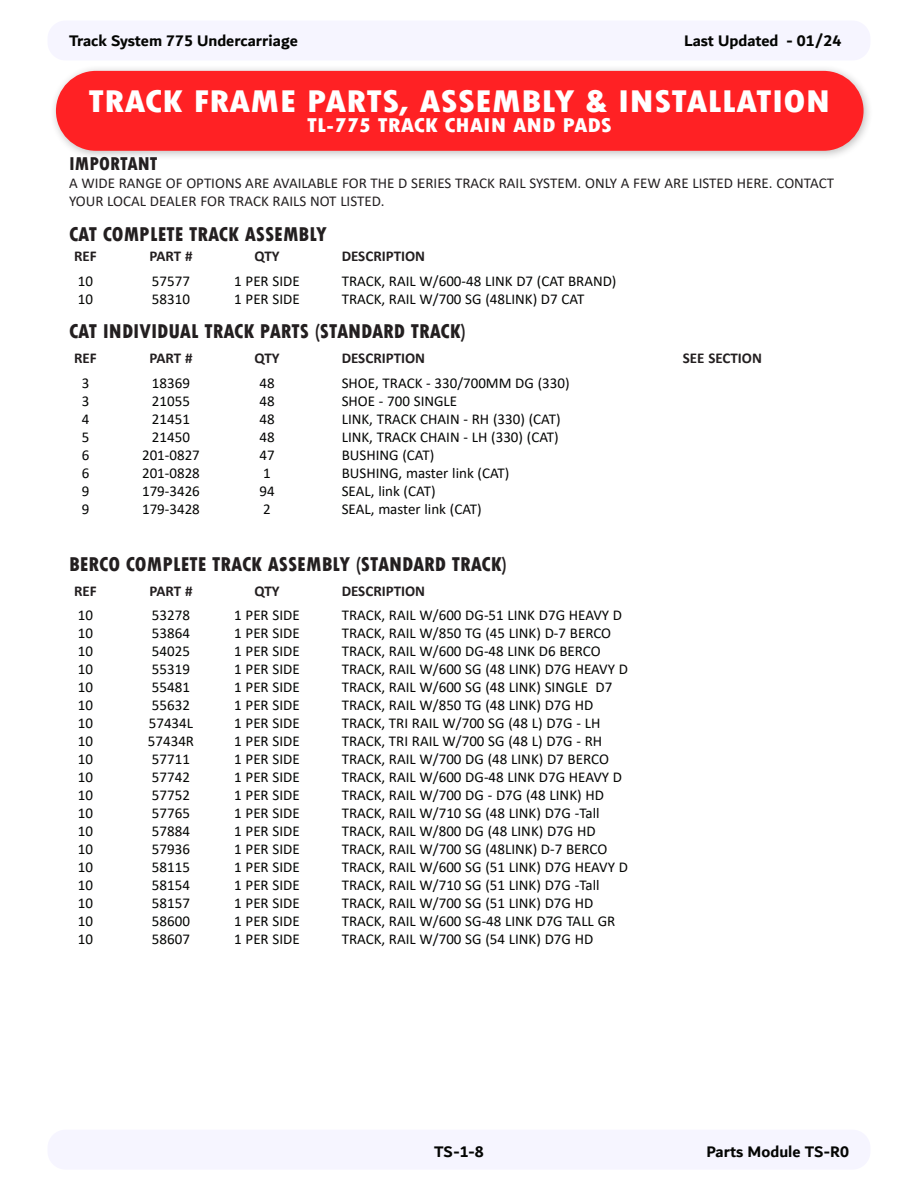
<style>
.page{position:relative;width:918px;height:1188px;background:#fff}
.page>*{position:absolute;margin:0;border:0;box-sizing:border-box;transform-origin:0 0}
.Heading_-_Parts_List{font:800 condensed 33px "Tw Cen";color:#fff;scale:1.2 1}
.Heading_-_Column{font:800 condensed 21px "Tw Cen";color:#231f20}
.Heading_-_Parts_List-2{font:800 condensed 21px "Tw Cen";color:#fff;scale:1.2 1}
.t1{font:800 condensed 19.5px "Tw Cen";color:#231f20}
.t2{font:700 16.5px "Dubai";color:#040503}
.t3{font:15px "Calibri";color:#040503}
.t4{font:15px "Calibri";color:#040504}
.t5{font:15px/18px "Calibri";color:#231f20}
.Heading_-_Column-2{font:700 15px "Calibri";color:#231f20}
</style>
<div class="page">
<div style="left:48px;top:21px;width:822px;height:39px;background:#f6f5ff;border-radius:18px"></div>
<div style="left:48px;top:1130px;width:822px;height:40px;background:#f6f5ff;border-radius:18px"></div>
<div style="left:50px;top:65px;width:824px;height:96px;background:#231f20;opacity:.28"></div>
<div style="left:56px;top:71px;width:808px;height:80px;background:#ff2124;border-radius:40px"></div>
<p class="t2" style="left:69px;top:31px;width:230px">Track System 775 Undercarriage</p>
<p class="t2" style="left:684px;top:31px;width:159px">Last Updated - 01/24</p>
<p class="Heading_-_Parts_List" style="left:89px;top:82px;width:620px">TRACK FRAME PARTS, ASSEMBLY &amp; INSTALLATION</p>
<p class="Heading_-_Parts_List-2" style="left:307px;top:113px;width:256px">TL-775 TRACK CHAIN AND PADS</p>
<p class="t1" style="left:69px;top:153px;width:90px">IMPORTANT</p>
<p class="t5" style="left:69px;top:174px;width:767px">A WIDE RANGE OF OPTIONS ARE AVAILABLE FOR THE D SERIES TRACK RAIL SYSTEM. ONLY A FEW ARE LISTED HERE. CONTACT<br>YOUR LOCAL DEALER FOR TRACK RAILS NOT LISTED.</p>
<p class="Heading_-_Column" style="left:69px;top:222px;width:260px">CAT COMPLETE TRACK ASSEMBLY</p>
<p class="Heading_-_Column-2" style="left:74px;top:246px;width:24px">REF</p>
<p class="Heading_-_Column-2" style="left:150px;top:246px;width:44px">PART #</p>
<p class="Heading_-_Column-2" style="left:254px;top:246px;width:27px">QTY</p>
<p class="Heading_-_Column-2" style="left:342px;top:246px;width:85px">DESCRIPTION</p>
<p class="t3" style="left:78px;top:271px;width:17px">10</p>
<p class="t3" style="left:152px;top:271px;width:40px">57577</p>
<p class="t3" style="left:234px;top:271px;width:67px">1 PER SIDE</p>
<p class="t3" style="left:342px;top:271px;width:276px">TRACK, RAIL W/600-48 LINK D7 (CAT BRAND)</p>
<p class="t3" style="left:78px;top:289px;width:17px">10</p>
<p class="t3" style="left:152px;top:289px;width:40px">58310</p>
<p class="t3" style="left:234px;top:289px;width:67px">1 PER SIDE</p>
<p class="t3" style="left:342px;top:289px;width:244px">TRACK, RAIL W/700 SG (48LINK) D7 CAT</p>
<p class="Heading_-_Column" style="left:69px;top:319px;width:398px">CAT INDIVIDUAL TRACK PARTS (STANDARD TRACK)</p>
<p class="Heading_-_Column-2" style="left:74px;top:348px;width:24px">REF</p>
<p class="Heading_-_Column-2" style="left:150px;top:348px;width:44px">PART #</p>
<p class="Heading_-_Column-2" style="left:254px;top:348px;width:27px">QTY</p>
<p class="Heading_-_Column-2" style="left:342px;top:348px;width:85px">DESCRIPTION</p>
<p class="Heading_-_Column-2" style="left:683px;top:348px;width:81px">SEE SECTION</p>
<p class="t4" style="left:82px;top:373px;width:9px">3</p>
<p class="t4" style="left:152px;top:373px;width:40px">18369</p>
<p class="t4" style="left:259px;top:373px;width:17px">48</p>
<p class="t4" style="left:342px;top:373px;width:229px">SHOE, TRACK - 330/700MM DG (330)</p>
<p class="t4" style="left:82px;top:391px;width:9px">3</p>
<p class="t4" style="left:152px;top:391px;width:40px">21055</p>
<p class="t4" style="left:259px;top:391px;width:17px">48</p>
<p class="t4" style="left:342px;top:391px;width:117px">SHOE - 700 SINGLE</p>
<p class="t4" style="left:82px;top:409px;width:9px">4</p>
<p class="t4" style="left:152px;top:409px;width:40px">21451</p>
<p class="t4" style="left:259px;top:409px;width:17px">48</p>
<p class="t4" style="left:342px;top:409px;width:220px">LINK, TRACK CHAIN - RH (330) (CAT)</p>
<p class="t4" style="left:82px;top:427px;width:9px">5</p>
<p class="t4" style="left:152px;top:427px;width:40px">21450</p>
<p class="t4" style="left:259px;top:427px;width:17px">48</p>
<p class="t4" style="left:342px;top:427px;width:219px">LINK, TRACK CHAIN - LH (330) (CAT)</p>
<p class="t4" style="left:82px;top:445px;width:9px">6</p>
<p class="t4" style="left:142px;top:445px;width:59px">201-0827</p>
<p class="t4" style="left:259px;top:445px;width:17px">47</p>
<p class="t4" style="left:342px;top:445px;width:94px">BUSHING (CAT)</p>
<p class="t4" style="left:82px;top:463px;width:9px">6</p>
<p class="t4" style="left:142px;top:463px;width:59px">201-0828</p>
<p class="t4" style="left:263px;top:463px;width:9px">1</p>
<p class="t4" style="left:342px;top:463px;width:169px">BUSHING, master link (CAT)</p>
<p class="t4" style="left:82px;top:481px;width:9px">9</p>
<p class="t4" style="left:142px;top:481px;width:59px">179-3426</p>
<p class="t4" style="left:259px;top:481px;width:17px">94</p>
<p class="t4" style="left:342px;top:481px;width:95px">SEAL, link (CAT)</p>
<p class="t4" style="left:82px;top:499px;width:9px">9</p>
<p class="t4" style="left:142px;top:499px;width:59px">179-3428</p>
<p class="t4" style="left:263px;top:499px;width:9px">2</p>
<p class="t4" style="left:342px;top:499px;width:142px">SEAL, master link (CAT)</p>
<p class="Heading_-_Column" style="left:69px;top:552px;width:439px">BERCO COMPLETE TRACK ASSEMBLY (STANDARD TRACK)</p>
<p class="Heading_-_Column-2" style="left:74px;top:580px;width:24px">REF</p>
<p class="Heading_-_Column-2" style="left:150px;top:580px;width:44px">PART #</p>
<p class="Heading_-_Column-2" style="left:254px;top:580px;width:27px">QTY</p>
<p class="Heading_-_Column-2" style="left:342px;top:580px;width:85px">DESCRIPTION</p>
<p class="t3" style="left:78px;top:605px;width:17px">10</p>
<p class="t3" style="left:152px;top:605px;width:40px">53278</p>
<p class="t3" style="left:234px;top:605px;width:67px">1 PER SIDE</p>
<p class="t3" style="left:342px;top:605px;width:282px">TRACK, RAIL W/600 DG-51 LINK D7G HEAVY D</p>
<p class="t3" style="left:78px;top:623px;width:17px">10</p>
<p class="t3" style="left:152px;top:623px;width:40px">53864</p>
<p class="t3" style="left:234px;top:623px;width:67px">1 PER SIDE</p>
<p class="t3" style="left:342px;top:623px;width:271px">TRACK, RAIL W/850 TG (45 LINK) D-7 BERCO</p>
<p class="t3" style="left:78px;top:641px;width:17px">10</p>
<p class="t3" style="left:152px;top:641px;width:40px">54025</p>
<p class="t3" style="left:234px;top:641px;width:67px">1 PER SIDE</p>
<p class="t3" style="left:342px;top:641px;width:260px">TRACK, RAIL W/600 DG-48 LINK D6 BERCO</p>
<p class="t3" style="left:78px;top:659px;width:17px">10</p>
<p class="t3" style="left:152px;top:659px;width:40px">55319</p>
<p class="t3" style="left:234px;top:659px;width:67px">1 PER SIDE</p>
<p class="t3" style="left:342px;top:659px;width:288px">TRACK, RAIL W/600 SG (48 LINK) D7G HEAVY D</p>
<p class="t3" style="left:78px;top:677px;width:17px">10</p>
<p class="t3" style="left:152px;top:677px;width:40px">55481</p>
<p class="t3" style="left:234px;top:677px;width:67px">1 PER SIDE</p>
<p class="t3" style="left:342px;top:677px;width:272px">TRACK, RAIL W/600 SG (48 LINK) SINGLE D7</p>
<p class="t3" style="left:78px;top:695px;width:17px">10</p>
<p class="t3" style="left:152px;top:695px;width:40px">55632</p>
<p class="t3" style="left:234px;top:695px;width:67px">1 PER SIDE</p>
<p class="t3" style="left:342px;top:695px;width:253px">TRACK, RAIL W/850 TG (48 LINK) D7G HD</p>
<p class="t3" style="left:78px;top:713px;width:17px">10</p>
<p class="t3" style="left:149px;top:713px;width:46px">57434L</p>
<p class="t3" style="left:234px;top:713px;width:67px">1 PER SIDE</p>
<p class="t3" style="left:342px;top:713px;width:260px">TRACK, TRI RAIL W/700 SG (48 L) D7G - LH</p>
<p class="t3" style="left:78px;top:731px;width:17px">10</p>
<p class="t3" style="left:148px;top:731px;width:48px">57434R</p>
<p class="t3" style="left:234px;top:731px;width:67px">1 PER SIDE</p>
<p class="t3" style="left:342px;top:731px;width:262px">TRACK, TRI RAIL W/700 SG (48 L) D7G - RH</p>
<p class="t3" style="left:78px;top:749px;width:17px">10</p>
<p class="t3" style="left:152px;top:749px;width:40px">57711</p>
<p class="t3" style="left:234px;top:749px;width:67px">1 PER SIDE</p>
<p class="t3" style="left:342px;top:749px;width:269px">TRACK, RAIL W/700 DG (48 LINK) D7 BERCO</p>
<p class="t3" style="left:78px;top:767px;width:17px">10</p>
<p class="t3" style="left:152px;top:767px;width:40px">57742</p>
<p class="t3" style="left:234px;top:767px;width:67px">1 PER SIDE</p>
<p class="t3" style="left:342px;top:767px;width:282px">TRACK, RAIL W/600 DG-48 LINK D7G HEAVY D</p>
<p class="t3" style="left:78px;top:785px;width:17px">10</p>
<p class="t3" style="left:152px;top:785px;width:40px">57752</p>
<p class="t3" style="left:234px;top:785px;width:67px">1 PER SIDE</p>
<p class="t3" style="left:342px;top:785px;width:264px">TRACK, RAIL W/700 DG - D7G (48 LINK) HD</p>
<p class="t3" style="left:78px;top:803px;width:17px">10</p>
<p class="t3" style="left:152px;top:803px;width:40px">57765</p>
<p class="t3" style="left:234px;top:803px;width:67px">1 PER SIDE</p>
<p class="t3" style="left:342px;top:803px;width:259px">TRACK, RAIL W/710 SG (48 LINK) D7G -Tall</p>
<p class="t3" style="left:78px;top:821px;width:17px">10</p>
<p class="t3" style="left:152px;top:821px;width:40px">57884</p>
<p class="t3" style="left:234px;top:821px;width:67px">1 PER SIDE</p>
<p class="t3" style="left:342px;top:821px;width:255px">TRACK, RAIL W/800 DG (48 LINK) D7G HD</p>
<p class="t3" style="left:78px;top:839px;width:17px">10</p>
<p class="t3" style="left:152px;top:839px;width:40px">57936</p>
<p class="t3" style="left:234px;top:839px;width:67px">1 PER SIDE</p>
<p class="t3" style="left:342px;top:839px;width:267px">TRACK, RAIL W/700 SG (48LINK) D-7 BERCO</p>
<p class="t3" style="left:78px;top:857px;width:17px">10</p>
<p class="t3" style="left:152px;top:857px;width:40px">58115</p>
<p class="t3" style="left:234px;top:857px;width:67px">1 PER SIDE</p>
<p class="t3" style="left:342px;top:857px;width:288px">TRACK, RAIL W/600 SG (51 LINK) D7G HEAVY D</p>
<p class="t3" style="left:78px;top:875px;width:17px">10</p>
<p class="t3" style="left:152px;top:875px;width:40px">58154</p>
<p class="t3" style="left:234px;top:875px;width:67px">1 PER SIDE</p>
<p class="t3" style="left:342px;top:875px;width:259px">TRACK, RAIL W/710 SG (51 LINK) D7G -Tall</p>
<p class="t3" style="left:78px;top:893px;width:17px">10</p>
<p class="t3" style="left:152px;top:893px;width:40px">58157</p>
<p class="t3" style="left:234px;top:893px;width:67px">1 PER SIDE</p>
<p class="t3" style="left:342px;top:893px;width:253px">TRACK, RAIL W/700 SG (51 LINK) D7G HD</p>
<p class="t3" style="left:78px;top:911px;width:17px">10</p>
<p class="t3" style="left:152px;top:911px;width:40px">58600</p>
<p class="t3" style="left:234px;top:911px;width:67px">1 PER SIDE</p>
<p class="t3" style="left:342px;top:911px;width:275px">TRACK, RAIL W/600 SG-48 LINK D7G TALL GR</p>
<p class="t3" style="left:78px;top:929px;width:17px">10</p>
<p class="t3" style="left:152px;top:929px;width:40px">58607</p>
<p class="t3" style="left:234px;top:929px;width:67px">1 PER SIDE</p>
<p class="t3" style="left:342px;top:929px;width:253px">TRACK, RAIL W/700 SG (54 LINK) D7G HD</p>
<p class="t2" style="left:434px;top:1141px;width:51px">TS-1-8</p>
<p class="t2" style="left:706px;top:1141px;width:144px">Parts Module TS-R0</p>
</div>
